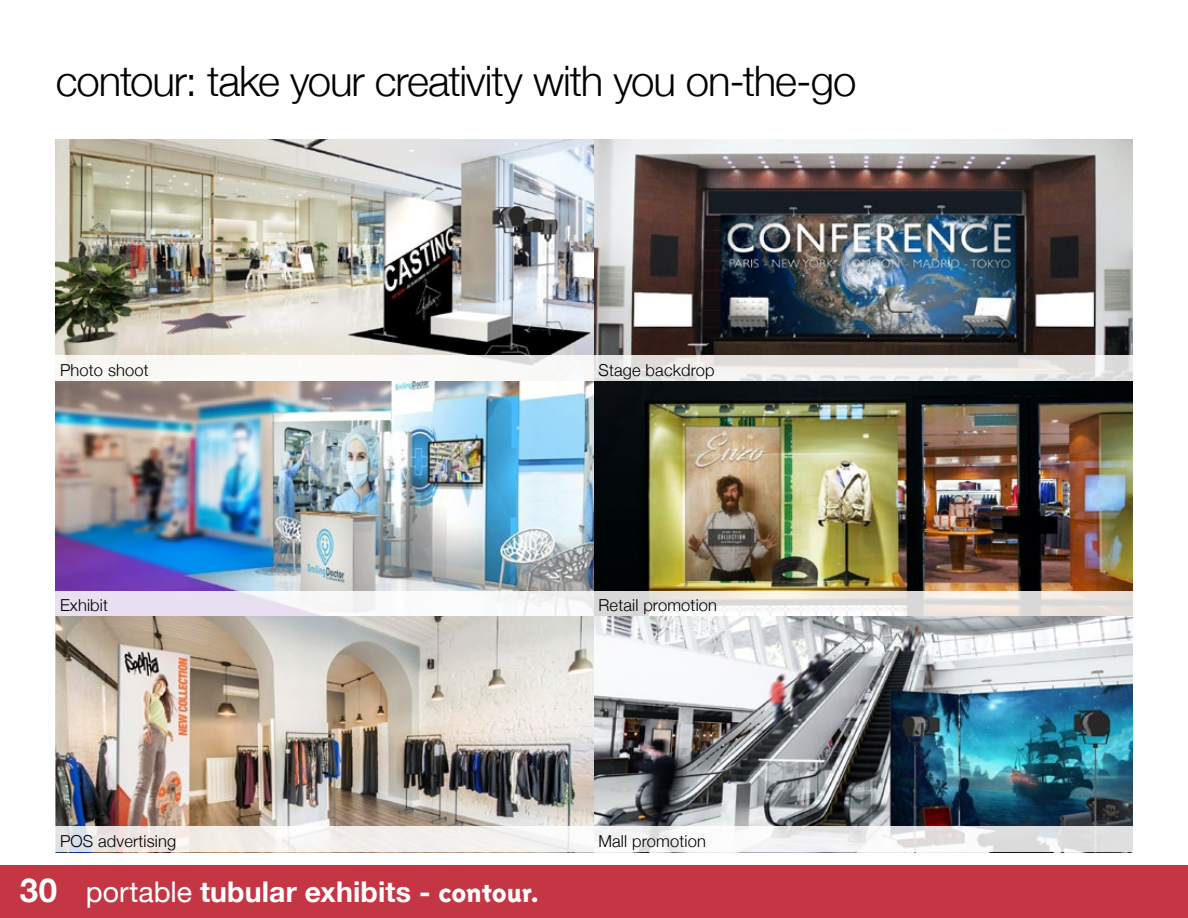
<style>
.page{position:relative;width:1188px;height:918px;background:#fff}
.page>*{position:absolute;margin:0;border:0;box-sizing:border-box;transform-origin:0 0}
.t1{font:300 42px "Helvetica Neue";letter-spacing:-.025em;color:#000}
.t2{font:700 28.5px "Helvetica Neue";letter-spacing:.005em;color:#fff}
.t3{font:300 16.5px "Helvetica Neue";letter-spacing:.01em;color:#000}
.s1{font-size:33px}
.s2{font-weight:400}
.s3{font-family:"Triplex Sans";font-weight:800}
</style>
<div class="page">
<div style="left:0;top:865px;width:1188px;height:53px;background:#c43644"></div>
<img style="left:56px;top:140px;width:1077px;height:687px">
<div style="left:56px;top:355px;width:538px;height:26px;background:#faf9f8"></div>
<svg style="left:594px;top:355px;width:539px;height:26px;fill:#e3e2e1"></svg>
<svg style="left:56px;top:591px;width:538px;height:26px"></svg>
<svg style="left:594px;top:591px;width:539px;height:26px"></svg>
<svg style="left:56px;top:827px;width:538px;height:25px;fill:#f3eeec"></svg>
<svg style="left:594px;top:827px;width:539px;height:25px"></svg>
<h1 class="t1" style="left:56px;top:47px;width:802px">contour: take your creativity with you on-the-go</h1>
<p class="t3" style="left:60px;top:356px;width:90px">Photo shoot</p>
<p class="t3" style="left:598px;top:356px;width:118px">Stage backdrop</p>
<p class="t3" style="left:60px;top:592px;width:50px">Exhibit</p>
<p class="t3" style="left:598px;top:592px;width:120px">Retail promotion</p>
<p class="t3" style="left:60px;top:828px;width:118px">POS advertising</p>
<p class="t3" style="left:598px;top:828px;width:109px">Mall promotion</p>
<h2 class="t2" style="left:20px;top:869px;width:520px"><span class="s1">30</span> <span class="s2">portable</span> tubular exhibits - <span class="s3">contour.</span></h2>
</div>
